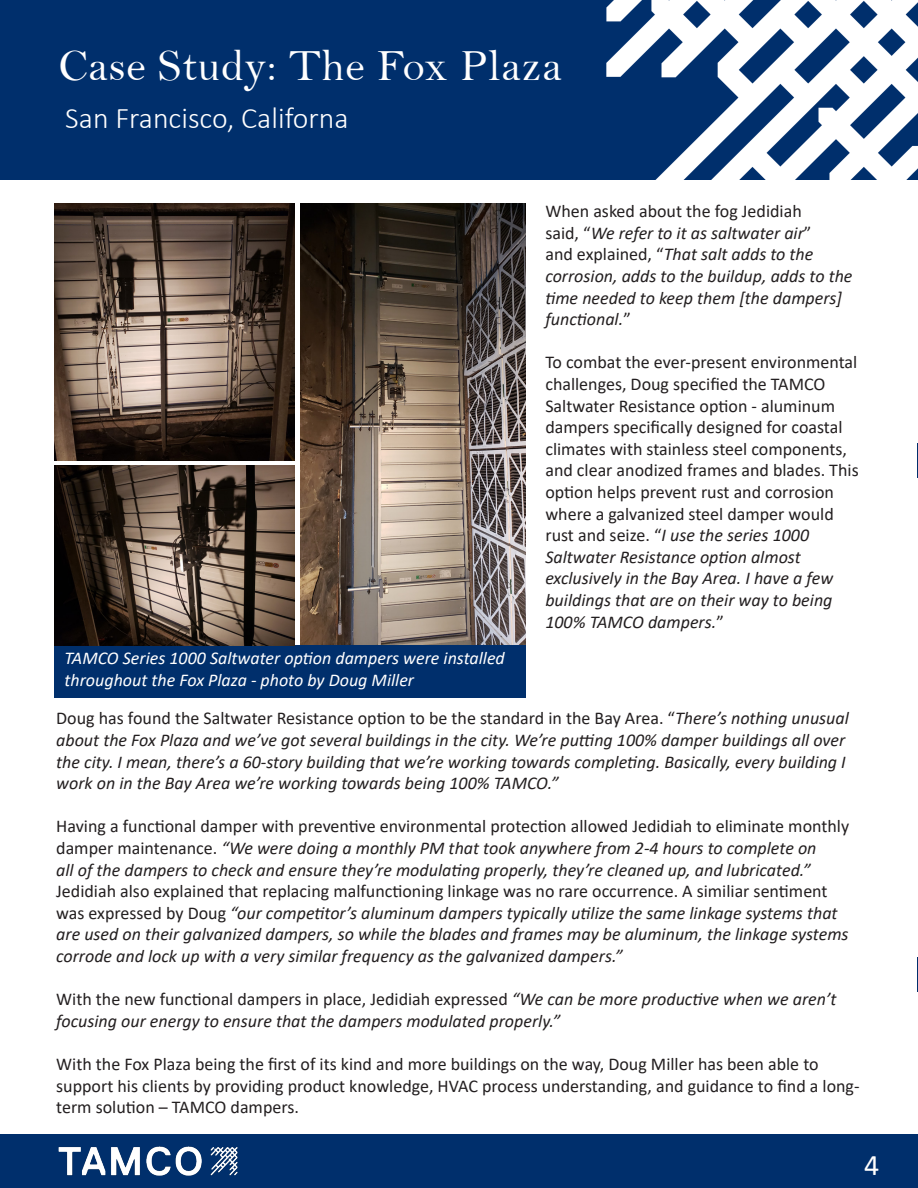
<style>
.page{position:relative;width:918px;height:1188px;background:#fff}
.page>*{position:absolute;margin:0;border:0;box-sizing:border-box;transform-origin:0 0}
.t1{font:45px "Bell";letter-spacing:.01em;color:#fff}
.t2{font:300 30px "Calibri";color:#fff}
.t3{font:30px "Calibri";color:#fff}
.t4{font:italic 18px/21.6px "Calibri";color:#231f20}
.t5{font:18px/21.6px "Calibri";color:#231f20}
.t6{font:italic 18px/21.6px "Calibri";color:#fff}
.s1{font-style:normal}
.s2{font-style:italic}
</style>
<div class="page">
<div style="left:0;top:0;width:918px;height:179px;background:#002f6c"></div>
<img style="left:504px;top:0;width:414px;height:180px">
<div style="left:0;top:1135px;width:918px;height:53px;background:#002f6c"></div>
<hr style="left:917px;top:957px;width:1px;height:34px;background:#002f6c">
<img style="left:58px;top:1146px;width:180px;height:30px">
<hr style="left:917px;top:443px;width:1px;height:34px;background:#002f6c">
<img style="left:300px;top:204px;width:226px;height:441px">
<img style="left:54px;top:204px;width:241px;height:256px">
<div style="left:54px;top:645px;width:472px;height:53px;background:#002f6c"></div>
<img style="left:54px;top:465px;width:241px;height:180px">
<p class="t1" style="left:58px;top:39px;width:505px">Case Study: The Fox Plaza</p>
<p class="t2" style="left:65px;top:100px;width:285px">San Francisco, Californa</p>
<p class="t6" style="left:64px;top:647px;width:442px">TAMCO Series 1000 Saltwater option dampers were installed throughout the Fox Plaza - photo by Doug Miller</p>
<p class="t4" style="left:545px;top:200px;width:309px"><span class="s1">When asked about the fog Jedidiah<br>said, “</span>We refer to it as saltwater air<span class="s1">”<br>and explained, “</span>That salt adds to the corrosion, adds to the buildup, adds to the time needed to keep them [the dampers] functional.<span class="s1">”</span></p>
<p class="t5" style="left:545px;top:351px;width:315px">To combat the ever-present environmental challenges, Doug specified the TAMCO Saltwater Resistance option - aluminum dampers specifically designed for coastal climates with stainless steel components, and clear anodized frames and blades. This option helps prevent rust and corrosion where a galvanized steel damper would rust and seize. “<span class="s2">I use the series 1000<br>Saltwater Resistance option almost exclusively in the Bay Area. I have a few buildings that are on their way to being 100% TAMCO dampers.</span>”</p>
<p class="t4" style="left:56px;top:707px;width:794px"><span class="s1">Doug has found the Saltwater Resistance option to be the standard in the Bay Area. “</span>There’s nothing unusual about the Fox Plaza and we’ve got several buildings in the city. We’re putting 100% damper buildings all over the city. I mean, there’s a 60-story building that we’re working towards completing. Basically, every building I</p>
<p class="t4" style="left:56px;top:772px;width:504px">work on in the Bay Area we’re working towards being 100% TAMCO.”</p>
<p class="t4" style="left:56px;top:815px;width:794px"><span class="s1">Having a functional damper with preventive environmental protection allowed Jedidiah to eliminate monthly damper maintenance.</span> “We were doing a monthly PM that took anywhere from 2-4 hours to complete on<br>all of the dampers to check and ensure they’re modulating properly, they’re cleaned up, and lubricated.” <span class="s1">Jedidiah also explained that replacing malfunctioning linkage was no rare occurrence. A similiar sentiment was expressed by Doug</span> “our competitor’s aluminum dampers typically utilize the same linkage systems that are used on their galvanized dampers, so while the blades and frames may be aluminum, the linkage systems corrode and lock up with a very similar frequency as the galvanized dampers.”</p>
<p class="t4" style="left:56px;top:988px;width:782px"><span class="s1">With the new functional dampers in place, Jedidiah expressed</span> “We can be more productive when we aren’t focusing our energy to ensure that the dampers modulated properly.”</p>
<p class="t5" style="left:56px;top:1053px;width:805px">With the Fox Plaza being the first of its kind and more buildings on the way, Doug Miller has been able to support his clients by providing product knowledge, HVAC process understanding, and guidance to find a long&shy;term solution – TAMCO dampers.</p>
<p class="t3" style="left:864px;top:1144px;width:17px">4</p>
</div>
